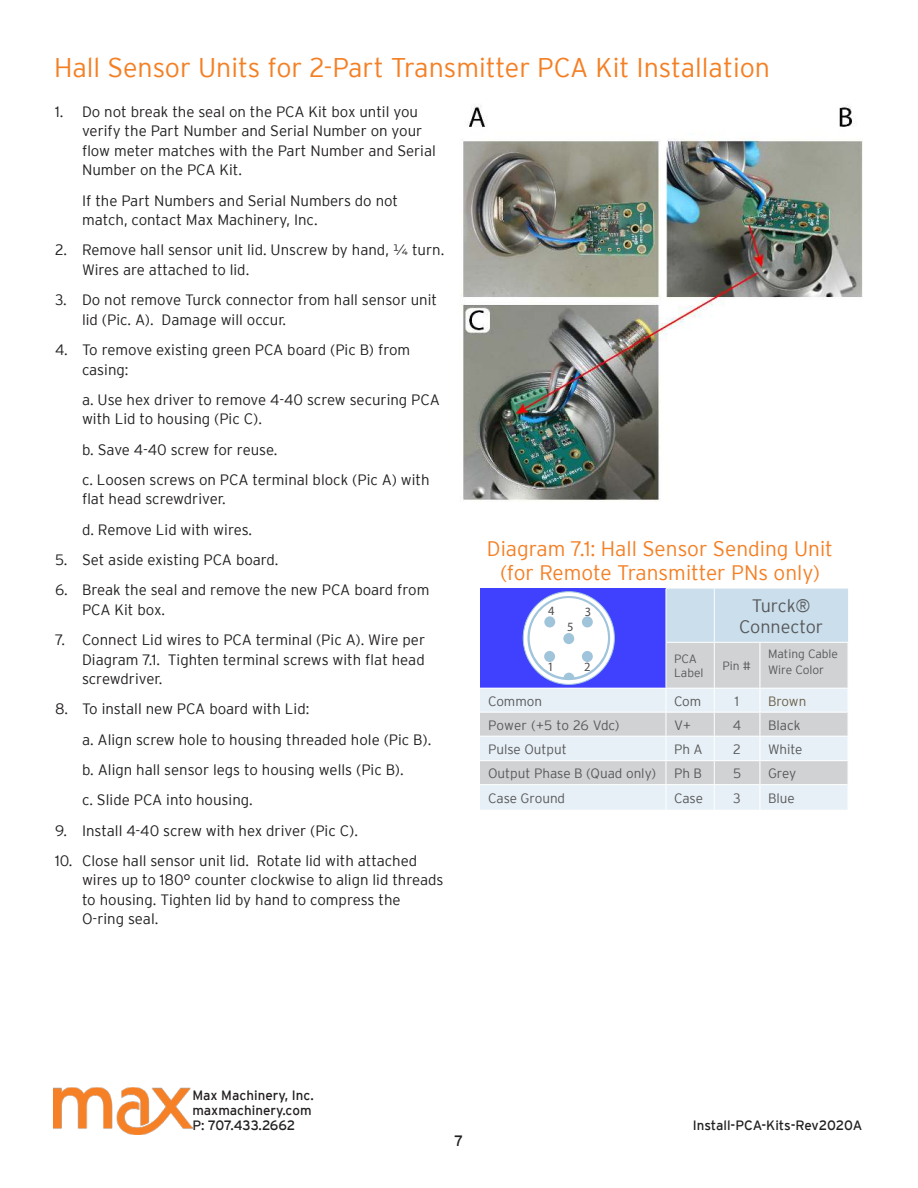
<style>
.page{position:relative;width:918px;height:1188px;background:#fff}
.page>*{position:absolute;margin:0;border:0;box-sizing:border-box;transform-origin:0 0}
.t1{font:300 27px "Interstate";color:#f48025}
.t2{font:300 21px/24px "Interstate";color:#f48025;text-align:center}
.t3{font:300 18px/21.6px "Interstate";color:#57585a;text-align:center}
.t4{font:300 15px/19.5px "Interstate";color:#221f1f}
.t5{font:15px "Interstate";color:#221f1f}
.t6{font:300 13.5px "Interstate";color:#57585a}
.t7{font:13.5px/15px "Interstate";color:#221f1f}
.t8{font:300 13.5px "Interstate";letter-spacing:-.01em;color:#695f4a}
.t9{font:12.6px "Myriad Pro";color:rgb(34 31 31/.8)}
.t10{font:300 12px/14.4px "Interstate";color:#57585a}
.s1{font-family:"Montserrat";font-weight:400}
</style>
<div class="page">
<img style="left:54px;top:1088px;width:138px;height:46px">
<img style="left:461px;top:104px;width:402px;height:398px">
<div style="left:480px;top:589px;width:186px;height:99px;background:#4040ff"></div>
<div style="left:667px;top:589px;width:181px;height:53px;background:#cadeeb"></div>
<svg style="left:480px;top:642px;width:368px;height:46px;fill:#d1d2d4"></svg>
<svg style="left:480px;top:689px;width:368px;height:121px;background:#dee4e9"></svg>
<hr style="left:714px;top:589px;width:1px;height:53px;background:#fff">
<hr style="left:760px;top:642px;width:89px;height:1px;background:#fff">
<hr style="left:666px;top:643px;width:1px;height:45px;background:#fff">
<hr style="left:714px;top:643px;width:1px;height:45px;background:#fff">
<hr style="left:666px;top:642px;width:48px;height:1px;background:#fff">
<hr style="left:714px;top:642px;width:46px;height:1px;background:#fff">
<hr style="left:480px;top:712px;width:186px;height:1px;background:#fff">
<hr style="left:760px;top:712px;width:88px;height:1px;background:#fff">
<hr style="left:666px;top:712px;width:48px;height:1px;background:#fff">
<hr style="left:714px;top:712px;width:45px;height:1px;background:#fff">
<hr style="left:480px;top:736px;width:186px;height:1px;background:#fff">
<svg style="left:666px;top:689px;width:1px;height:121px"></svg>
<svg style="left:714px;top:689px;width:1px;height:121px"></svg>
<hr style="left:760px;top:736px;width:88px;height:1px;background:#fff">
<hr style="left:666px;top:736px;width:48px;height:1px;background:#fff">
<hr style="left:714px;top:736px;width:45px;height:1px;background:#fff">
<hr style="left:480px;top:760px;width:186px;height:1px;background:#fff">
<hr style="left:480px;top:784px;width:186px;height:1px;background:#fff">
<hr style="left:760px;top:760px;width:88px;height:1px;background:#fff">
<hr style="left:760px;top:784px;width:88px;height:1px;background:#fff">
<hr style="left:666px;top:760px;width:48px;height:1px;background:#fff">
<hr style="left:714px;top:760px;width:45px;height:1px;background:#fff">
<hr style="left:666px;top:784px;width:48px;height:1px;background:#fff">
<hr style="left:714px;top:784px;width:45px;height:1px;background:#fff">
<hr style="left:759px;top:643px;width:1px;height:45px;background:#fff">
<svg style="left:759px;top:689px;width:1px;height:121px"></svg>
<svg style="left:523px;top:592px;width:91px;height:92px"></svg>
<svg style="left:527px;top:596px;width:83px;height:84px"></svg>
<div style="left:530px;top:598px;width:78px;height:80px;background:#fff;border-radius:50%"></div>
<svg style="left:564px;top:673px;width:10px;height:5px"></svg>
<div style="left:582px;top:616px;width:11px;height:11px;background:#a0c4da;border-radius:50%"></div>
<div style="left:582px;top:651px;width:11px;height:11px;background:#a0c4db;border-radius:50%"></div>
<div style="left:544px;top:651px;width:11px;height:11px;background:#a0c4da;border-radius:50%"></div>
<div style="left:563px;top:633px;width:11px;height:11px;background:#a0c4da;border-radius:50%"></div>
<div style="left:544px;top:616px;width:11px;height:11px;background:#a0c4da;border-radius:50%"></div>
<h1 class="t1" style="left:54px;top:52px;width:718px">Hall Sensor Units for 2-Part Transmitter PCA Kit Installation</h1>
<p class="t4" style="left:82px;top:102px;width:355px;text-indent:-27px">1. Do not break the seal on the PCA Kit box until you verify the Part Number and Serial Number on your flow meter matches with the Part Number and Serial Number on the PCA Kit.</p>
<p class="t4" style="left:82px;top:192px;width:318px">If the Part Numbers and Serial Numbers do not match, contact Max Machinery, Inc.</p>
<p class="t4" style="left:82px;top:240px;width:364px;text-indent:-27px">2. Remove hall sensor unit lid. Unscrew by hand, <span class="s1">¼</span> turn.<br>Wires are attached to lid.</p>
<p class="t4" style="left:82px;top:290px;width:357px;text-indent:-27px">3. Do not remove Turck connector from hall sensor unit lid (Pic. A). Damage will occur.</p>
<p class="t4" style="left:82px;top:340px;width:330px;text-indent:-27px">4. To remove existing green PCA board (Pic B) from casing:</p>
<p class="t4" style="left:82px;top:390px;width:359px">a. Use hex driver to remove 4-40 screw securing PCA with Lid to housing (Pic C).</p>
<p class="t4" style="left:82px;top:434px;width:349px;line-height:30.3px">b. Save 4-40 screw for reuse.<br>c. Loosen screws on PCA terminal block (Pic A) with</p>
<p class="t4" style="left:82px;top:484px;width:172px;line-height:30.3px">flat head screwdriver.<br>d. Remove Lid with wires.</p>
<p class="t4" style="left:55px;top:550px;width:225px">5. Set aside existing PCA board.</p>
<p class="t4" style="left:82px;top:580px;width:349px;text-indent:-27px">6. Break the seal and remove the new PCA board from<br>PCA Kit box.</p>
<p class="t4" style="left:82px;top:630px;width:345px;text-align:justify;text-indent:-27px">7. Connect Lid wires to PCA terminal (Pic A). Wire per Diagram 7.1. Tighten terminal screws with flat head screwdriver.</p>
<p class="t4" style="left:82px;top:694px;width:351px;line-height:30.3px;text-indent:-27px">8. To install new PCA board with Lid:<br>a. Align screw hole to housing threaded hole (Pic B). b. Align hall sensor legs to housing wells (Pic B).<br>c. Slide PCA into housing.</p>
<p class="t4" style="left:55px;top:820px;width:304px">9. Install 4-40 screw with hex driver (Pic C).</p>
<p class="t4" style="left:82px;top:851px;width:363px;text-indent:-27px">10. Close hall sensor unit lid. Rotate lid with attached wires up to 180° counter clockwise to align lid threads to housing. Tighten lid by hand to compress the O-ring seal.</p>
<h2 class="t2" style="left:487px;top:536px;width:348px">Diagram 7.1: Hall Sensor Sending Unit (for Remote Transmitter PNs only)</h2>
<p class="t3" style="left:739px;top:594px;width:86px">Turck®<br>Connector</p>
<p class="t9" style="left:548px;top:603px;width:8px">4</p>
<p class="t9" style="left:585px;top:604px;width:8px">3</p>
<p class="t9" style="left:567px;top:620px;width:8px">5</p>
<p class="t10" style="left:768px;top:645px;width:72px;line-height:16.5px">Mating Cable<br>Wire Color</p>
<p class="t10" style="left:674px;top:652px;width:31px">PCA<br>Label</p>
<p class="t10" style="left:722px;top:660px;width:30px">Pin #</p>
<p class="t9" style="left:548px;top:660px;width:8px">1</p>
<p class="t9" style="left:584px;top:660px;width:8px">2</p>
<p class="t6" style="left:488px;top:696px;width:56px">Common</p>
<p class="t6" style="left:674px;top:696px;width:29px">Com</p>
<p class="t6" style="left:735px;top:693px;width:6px">1</p>
<p class="t8" style="left:768px;top:693px;width:40px">Brown</p>
<p class="t6" style="left:488px;top:717px;width:133px">Power (+5 to 26 Vdc)</p>
<p class="t6" style="left:674px;top:717px;width:18px">V+</p>
<p class="t6" style="left:733px;top:717px;width:10px">4</p>
<p class="t6" style="left:768px;top:717px;width:34px">Black</p>
<p class="t6" style="left:488px;top:741px;width:80px">Pulse Output</p>
<p class="t6" style="left:674px;top:744px;width:30px">Ph A</p>
<p class="t6" style="left:733px;top:741px;width:9px">2</p>
<p class="t6" style="left:768px;top:744px;width:36px">White</p>
<p class="t6" style="left:488px;top:766px;width:169px">Output Phase B (Quad only)</p>
<p class="t6" style="left:674px;top:768px;width:29px">Ph B</p>
<p class="t6" style="left:733px;top:766px;width:10px">5</p>
<p class="t6" style="left:768px;top:766px;width:30px">Grey</p>
<p class="t6" style="left:488px;top:790px;width:79px">Case Ground</p>
<p class="t6" style="left:674px;top:793px;width:31px">Case</p>
<p class="t6" style="left:733px;top:790px;width:9px">3</p>
<p class="t6" style="left:768px;top:793px;width:28px">Blue</p>
<p class="t7" style="left:192px;top:1089px;width:123px">Max Machinery, Inc. maxmachinery.com<br>P: 707.433.2662</p>
<p class="t5" style="left:455px;top:1135px;width:10px">7</p>
<p class="t7" style="left:693px;top:1119px;width:171px">Install-PCA-Kits-Rev2020A</p>
</div>
